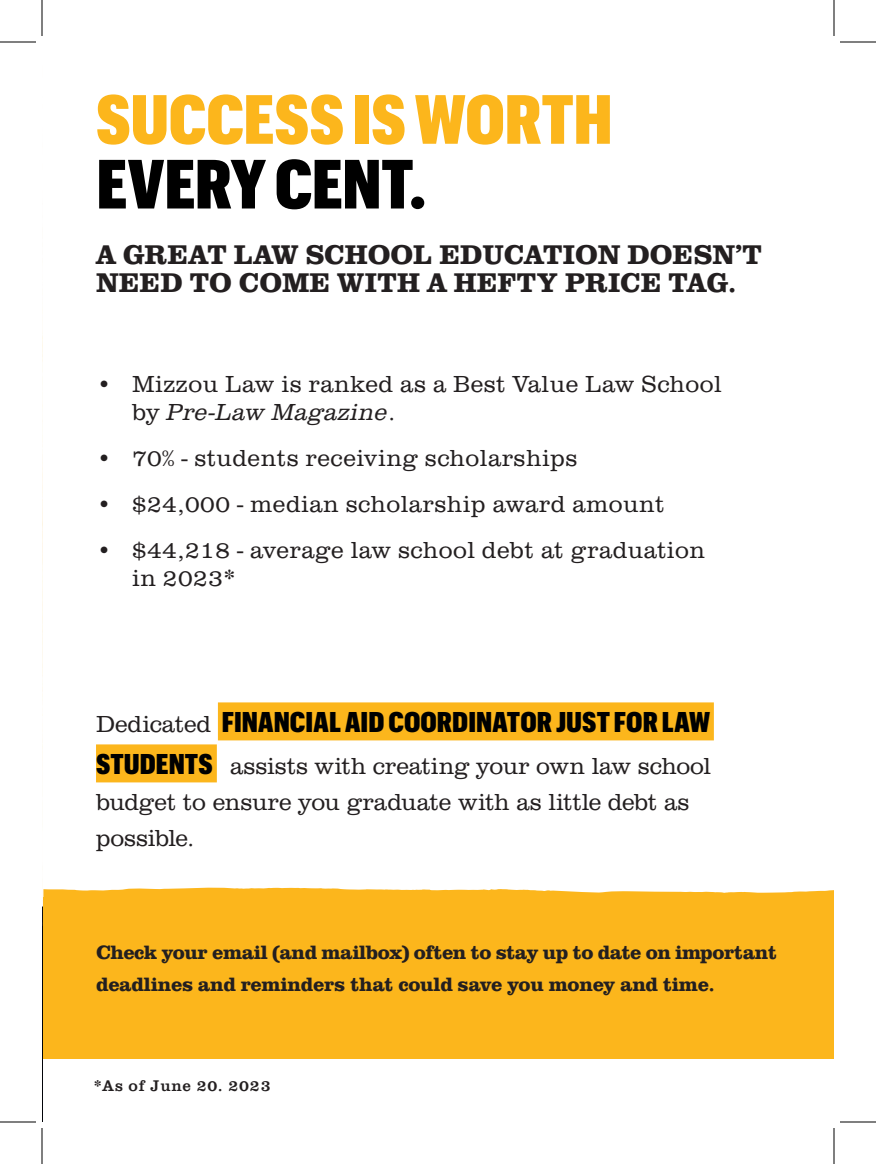
<style>
.page{position:relative;width:876px;height:1164px;background:#fff}
.page>*{position:absolute;margin:0;border:0;box-sizing:border-box;transform-origin:0 0}
.Biggest_Header{font:900 68px "Graphik Cond";letter-spacing:-.005em;color:#fcb61c}
.Biggest_Header-2{font:900 68px "Graphik Cond";letter-spacing:-.005em;color:#000}
.Body_Copy{font:700 28px/28px "Clarendon URW";color:#231f20}
.head{font:900 28px "Graphik Cond";letter-spacing:.005em;color:#000}
.head-2{font:300 24px/28px "Clarendon URW";letter-spacing:.015em;color:#231f20}
.head-3{font:300 24px/36px "Clarendon URW";letter-spacing:-.01em;color:#231f20}
.Callout_Text{font:700 20px/32px "Clarendon URW";letter-spacing:-.02em;color:#231f20}
.Subhead_01{font:16px "Clarendon URW";letter-spacing:.05em;color:#231f20}
.s1{font-style:italic}
.s2{font-family:"Clarendon URW";font-weight:300;font-size:24px;color:#231f20}
.s3{font-family:"Graphik Cond";font-weight:900;font-size:28px;color:#000}
</style>
<div class="page">
<div style="left:43px;top:897px;width:791px;height:162px;background:#fcb61c"></div>
<svg style="left:43px;top:887px;width:791px;height:10px"></svg>
<div style="left:218px;top:702px;width:496px;height:38px;background:#fcb61c"></div>
<div style="left:96px;top:744px;width:121px;height:38px;background:#fcb61c"></div>
<img style="left:42px;top:335px;width:1px;height:787px">
<hr style="left:0;top:42px;width:36px;height:1px;background:#000">
<hr style="left:840px;top:42px;width:36px;height:1px;background:#000">
<hr style="left:0;top:1122px;width:36px;height:1px;background:#000">
<hr style="left:840px;top:1122px;width:36px;height:1px;background:#000">
<hr style="left:42px;top:0;width:1px;height:36px;background:#000">
<hr style="left:42px;top:1128px;width:1px;height:36px;background:#000">
<hr style="left:834px;top:0;width:1px;height:36px;background:#000">
<hr style="left:834px;top:1128px;width:1px;height:36px;background:#000">
<p class="Biggest_Header" style="left:96px;top:69px;width:518px">SUCCESS IS WORTH</p>
<p class="Biggest_Header-2" style="left:96px;top:134px;width:331px">EVERY CENT.</p>
<p class="Body_Copy" style="left:96px;top:241px;width:667px">A GREAT LAW SCHOOL EDUCATION DOESN’T<br>NEED TO COME WITH A HEFTY PRICE TAG.</p>
<p class="head-2" style="left:132px;top:370px;width:591px;text-indent:-36px">• Mizzou Law is ranked as a Best Value Law School by <span class="s1">Pre-Law Magazine</span>.</p>
<p class="head-2" style="left:96px;top:444px;width:483px">• 70% - students receiving scholarships</p>
<p class="head-2" style="left:96px;top:490px;width:570px">• $24,000 - median scholarship award amount</p>
<p class="head-2" style="left:132px;top:536px;width:574px;text-indent:-36px">• $44,218 - average law school debt at graduation in 2023*</p>
<p class="head" style="left:96px;top:702px;width:616px"><span class="s2">Dedicated</span> FINANCIAL AID COORDINATOR JUST FOR LAW</p>
<p class="head-3" style="left:96px;top:749px;width:616px"><span class="s3">STUDENTS</span> assists with creating your own law school budget to ensure you graduate with as little debt as possible.</p>
<p class="Callout_Text" style="left:96px;top:937px;width:683px">Check your email (and mailbox) often to stay up to date on important deadlines and reminders that could save you money and time.</p>
<p class="Subhead_01" style="left:94px;top:1076px;width:178px">*As of June 20. 2023</p>
</div>
